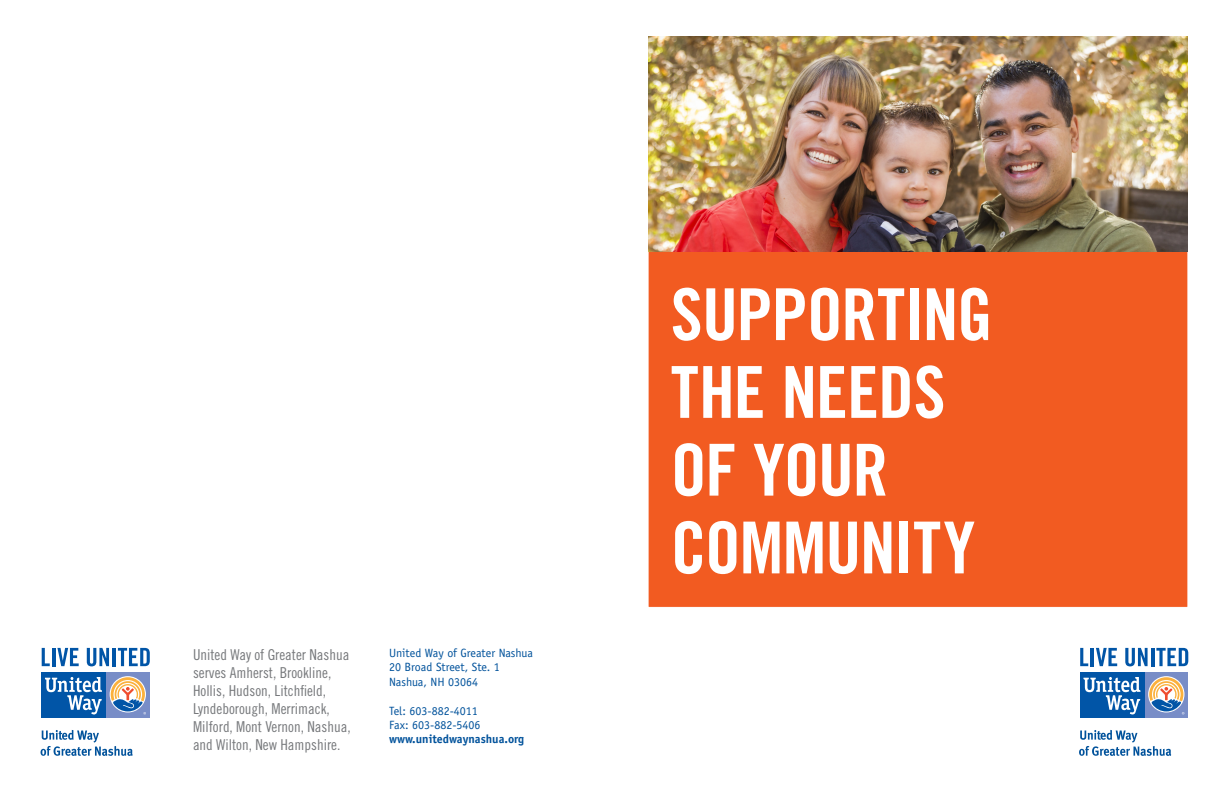
<style>
.page{position:relative;width:1224px;height:792px;background:#fff}
.page>*{position:absolute;margin:0;border:0;box-sizing:border-box;transform-origin:0 0}
.t1{font:71.7px/77.8px "Trade Gothic Bold Cond Twenty";letter-spacing:-.015em;color:#fff}
.t2{font:15px/18px "Trade Gothic Cond Eighteen";color:#76787b}
.t3{font:12px/14.4px "Officina Sans";color:#00529b}
.t4{font:700 12px "Officina Sans";color:#00529b}
</style>
<div class="page">
<div style="left:648px;top:245px;width:540px;height:363px;background:#f25b21;border:1px solid #fff"></div>
<svg style="left:1080px;top:648px;width:8px;height:18px"></svg>
<hr style="left:1091px;top:648px;width:3px;height:18px;background:#0155a7">
<svg style="left:1096px;top:648px;width:21px;height:18px"></svg>
<svg style="left:1125px;top:648px;width:23px;height:18px"></svg>
<hr style="left:1151px;top:648px;width:3px;height:18px;background:#0155a7">
<svg style="left:1156px;top:648px;width:32px;height:18px"></svg>
<div style="left:1144px;top:672px;width:44px;height:45px;background:#788dc7"></div>
<div style="left:1080px;top:672px;width:64px;height:45px;background:#0155a7"></div>
<svg style="left:1148px;top:676px;width:36px;height:36px"></svg>
<svg style="left:1083px;top:677px;width:57px;height:37px"></svg>
<svg style="left:1149px;top:677px;width:35px;height:38px"></svg>
<svg style="left:1079px;top:730px;width:92px;height:26px"></svg>
<img style="left:648px;top:36px;width:540px;height:216px">
<svg style="left:42px;top:648px;width:8px;height:18px"></svg>
<hr style="left:52px;top:648px;width:3px;height:18px;background:#0155a7">
<svg style="left:57px;top:648px;width:22px;height:18px"></svg>
<svg style="left:87px;top:648px;width:22px;height:18px"></svg>
<hr style="left:113px;top:648px;width:3px;height:18px;background:#0155a7">
<svg style="left:118px;top:648px;width:32px;height:18px"></svg>
<div style="left:106px;top:672px;width:44px;height:45px;background:#788dc7"></div>
<div style="left:42px;top:672px;width:64px;height:45px;background:#0155a7"></div>
<svg style="left:110px;top:676px;width:36px;height:36px"></svg>
<svg style="left:45px;top:677px;width:57px;height:37px"></svg>
<svg style="left:111px;top:677px;width:35px;height:38px"></svg>
<svg style="left:41px;top:730px;width:92px;height:26px"></svg>
<p class="t2" style="left:193px;top:645px;width:159px">United Way of Greater Nashua serves Amherst, Brookline,<br>Hollis, Hudson, Litchfield,<br>Lyndeborough, Merrimack,<br>Milford, Mont Vernon, Nashua, and Wilton, New Hampshire.</p>
<p class="t3" style="left:389px;top:646px;width:145px">United Way of Greater Nashua<br>20 Broad Street, Ste. 1<br>Nashua, NH 03064</p>
<p class="t3" style="left:389px;top:703px;width:93px">Tel: 603-882-4011<br>Fax: 603-882-5406</p>
<p class="t4" style="left:389px;top:732px;width:137px">www.unitedwaynashua.org</p>
<h1 class="t1" style="left:671px;top:275px;width:324px">SUPPORTING<br>THE NEEDS<br>OF YOUR<br>COMMUNITY</h1>
</div>
